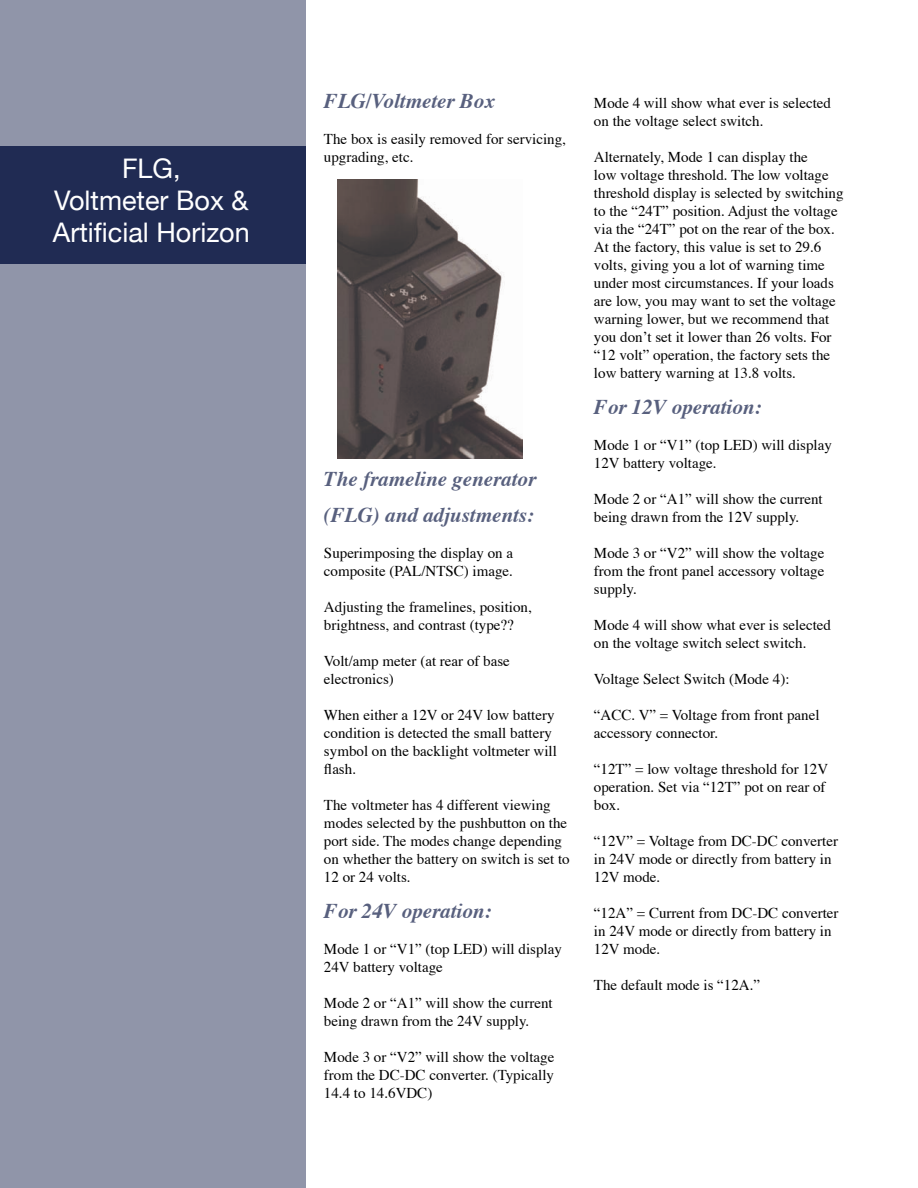
<style>
.page{position:relative;width:918px;height:1188px;background:#fff}
.page>*{position:absolute;margin:0;border:0;box-sizing:border-box;transform-origin:0 0}
.t1{font:27px/32.4px "Helvetica Neue";color:#fff;text-align:center}
.t2{font:italic 700 21px/36px "Times";color:#58607e}
.t3{font:15px/18px "Times";color:#000}
</style>
<div class="page">
<div style="left:0;top:0;width:306px;height:1188px;background:#9095a9"></div>
<div style="left:0;top:146px;width:306px;height:118px;background:#202b53"></div>
<img style="left:338px;top:180px;width:184px;height:279px">
<h1 class="t1" style="left:53px;top:151px;width:198px">FLG,<br>Voltmeter Box &amp;<br>Artificial Horizon</h1>
<h2 class="t2" style="left:324px;top:81px;width:172px">FLG/Voltmeter Box</h2>
<p class="t3" style="left:324px;top:129px;width:244px">The box is easily removed for servicing, upgrading, etc.</p>
<h2 class="t2" style="left:324px;top:459px;width:214px">The frameline generator (FLG) and adjustments:</h2>
<p class="t3" style="left:324px;top:543px;width:191px">Superimposing the display on a composite (PAL/NTSC) image.</p>
<p class="t3" style="left:324px;top:597px;width:209px">Adjusting the framelines, position, brightness, and contrast (type??</p>
<p class="t3" style="left:324px;top:651px;width:187px">Volt/amp meter (at rear of base electronics)</p>
<p class="t3" style="left:324px;top:705px;width:234px">When either a 12V or 24V low battery condition is detected the small battery symbol on the backlight voltmeter will flash.</p>
<p class="t3" style="left:324px;top:795px;width:247px">The voltmeter has 4 different viewing modes selected by the pushbutton on the port side. The modes change depending on whether the battery on switch is set to 12 or 24 volts.</p>
<h2 class="t2" style="left:324px;top:891px;width:169px">For 24V operation:</h2>
<p class="t3" style="left:324px;top:939px;width:239px">Mode 1 or “V1” (top LED) will display<br>24V battery voltage</p>
<p class="t3" style="left:324px;top:993px;width:230px">Mode 2 or “A1” will show the current being drawn from the 24V supply.</p>
<p class="t3" style="left:324px;top:1047px;width:232px;text-align:justify">Mode 3 or “V2” will show the voltage from the DC-DC converter. (Typically 14.4 to 14.6VDC)</p>
<p class="t3" style="left:594px;top:93px;width:239px">Mode 4 will show what ever is selected on the voltage select switch.</p>
<p class="t3" style="left:594px;top:147px;width:251px">Alternately, Mode 1 can display the<br>low voltage threshold. The low voltage threshold display is selected by switching to the “24T” position. Adjust the voltage via the “24T” pot on the rear of the box.<br>At the factory, this value is set to 29.6 volts, giving you a lot of warning time under most circumstances. If your loads are low, you may want to set the voltage warning lower, but we recommend that you don’t set it lower than 26 volts. For “12 volt” operation, the factory sets the low battery warning at 13.8 volts.</p>
<h2 class="t2" style="left:594px;top:387px;width:169px">For 12V operation:</h2>
<p class="t3" style="left:594px;top:435px;width:239px">Mode 1 or “V1” (top LED) will display<br>12V battery voltage.</p>
<p class="t3" style="left:594px;top:489px;width:230px">Mode 2 or “A1” will show the current being drawn from the 12V supply.</p>
<p class="t3" style="left:594px;top:543px;width:232px;text-align:justify">Mode 3 or “V2” will show the voltage from the front panel accessory voltage supply.</p>
<p class="t3" style="left:594px;top:615px;width:239px">Mode 4 will show what ever is selected on the voltage switch select switch.</p>
<p class="t3" style="left:594px;top:669px;width:197px">Voltage Select Switch (Mode 4):</p>
<p class="t3" style="left:594px;top:705px;width:227px">“ACC. V” = Voltage from front panel accessory connector.</p>
<p class="t3" style="left:594px;top:759px;width:236px">“12T” = low voltage threshold for 12V operation. Set via “12T” pot on rear of box.</p>
<p class="t3" style="left:594px;top:831px;width:246px">“12V” = Voltage from DC-DC converter in 24V mode or directly from battery in<br>12V mode.</p>
<p class="t3" style="left:594px;top:903px;width:246px">“12A” = Current from DC-DC converter in 24V mode or directly from battery in<br>12V mode.</p>
<p class="t3" style="left:594px;top:975px;width:168px">The default mode is “12A.”</p>
</div>
